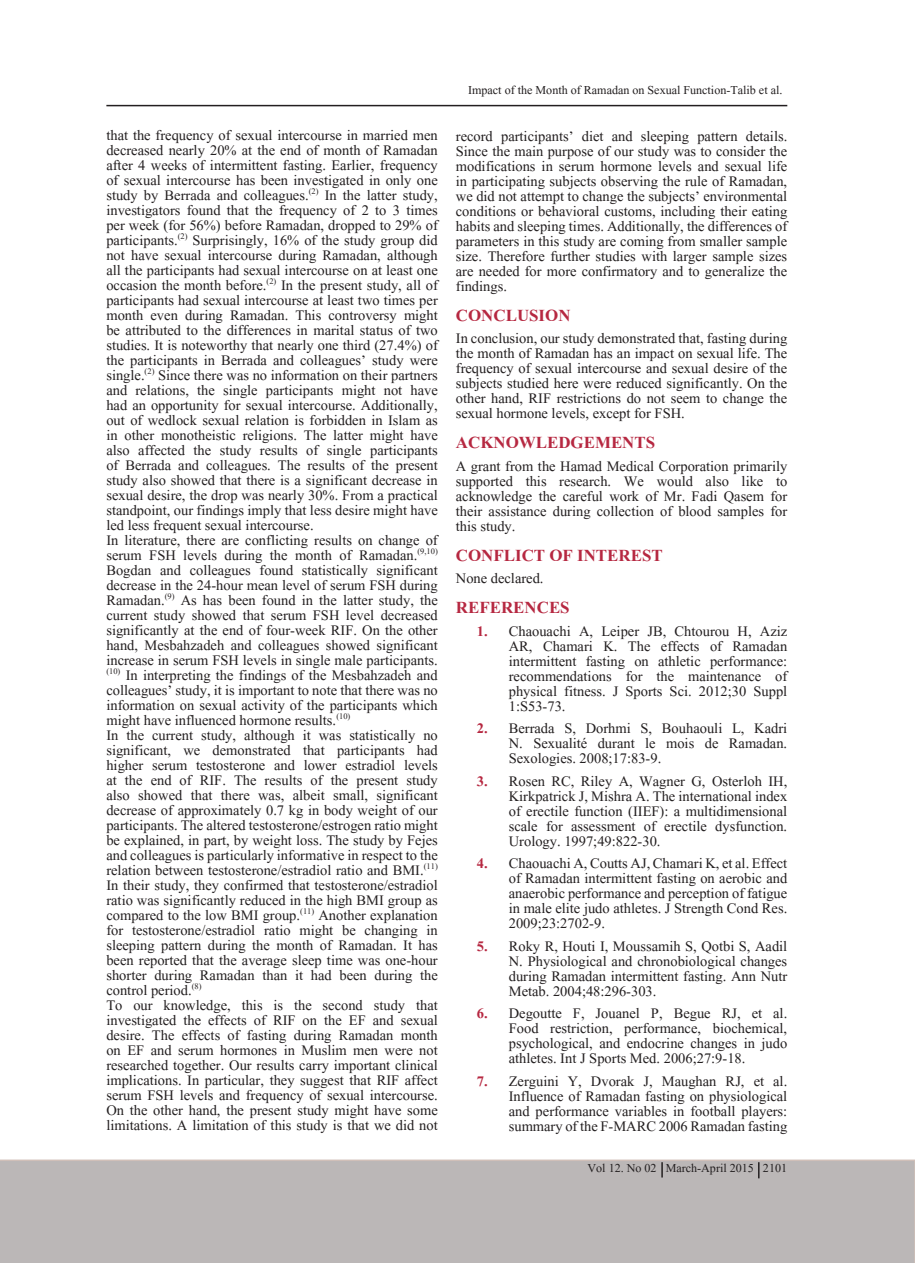
<style>
.page{position:relative;width:915px;height:1263px;background:#fff}
.page>*{position:absolute;margin:0;border:0;box-sizing:border-box;transform-origin:0 0}
.t1{font:700 21px "Aparajita";color:#b62841}
.t2{font:18px/15px "Aparajita";color:#231f20;text-align:justify}
.t3{font:15px "Aparajita";color:#231f20}
.s1{font-weight:700;color:#b62841}
</style>
<div class="page">
<hr style="left:106px;top:105px;width:681px;height:1px;background:#231f20">
<div style="left:0;top:1159px;width:914px;height:104px;background:#bbb7b7"></div>
<svg style="left:754px;top:1162px;width:5px;height:16px"></svg>
<svg style="left:657px;top:1162px;width:5px;height:16px"></svg>
<p class="t2" style="left:106px;top:129px;width:333px">that the frequency of sexual intercourse in married men decreased nearly 20% at the end of month of Ramadan after 4 weeks of intermittent fasting. Earlier, frequency of sexual intercourse has been investigated in only one study by Berrada and colleagues.<sup>(2)</sup> In the latter study, investigators found that the frequency of 2 to 3 times per week (for 56%) before Ramadan, dropped to 29% of participants.<sup>(2)</sup> Surprisingly, 16% of the study group did not have sexual intercourse during Ramadan, although all the participants had sexual intercourse on at least one occasion the month before.<sup>(2)</sup> In the present study, all of participants had sexual intercourse at least two times per month even during Ramadan. This controversy might be attributed to the differences in marital status of two studies. It is noteworthy that nearly one third (27.4%) of the participants in Berrada and colleagues’ study were single.<sup>(2)</sup> Since there was no information on their partners and relations, the single participants might not have had an opportunity for sexual intercourse. Additionally, out of wedlock sexual relation is forbidden in Islam as in other monotheistic religions. The latter might have also affected the study results of single participants of Berrada and colleagues. The results of the present study also showed that there is a significant decrease in sexual desire, the drop was nearly 30%. From a practical standpoint, our findings imply that less desire might have led less frequent sexual intercourse.</p>
<p class="t2" style="left:106px;top:534px;width:333px">In literature, there are conflicting results on change of serum FSH levels during the month of Ramadan.<sup>(9,10)<br></sup>Bogdan and colleagues found statistically significant decrease in the 24-hour mean level of serum FSH during Ramadan.<sup>(9)</sup> As has been found in the latter study, the current study showed that serum FSH level decreased significantly at the end of four-week RIF. On the other hand, Mesbahzadeh and colleagues showed significant increase in serum FSH levels in single male participants. <sup>(10)</sup> In interpreting the findings of the Mesbahzadeh and colleagues’ study, it is important to note that there was no information on sexual activity of the participants which might have influenced hormone results.<sup>(10)</sup></p>
<p class="t2" style="left:106px;top:729px;width:333px">In the current study, although it was statistically no significant, we demonstrated that participants had higher serum testosterone and lower estradiol levels at the end of RIF. The results of the present study also showed that there was, albeit small, significant decrease of approximately 0.7 kg in body weight of our participants. The altered testosterone/estrogen ratio might be explained, in part, by weight loss. The study by Fejes and colleagues is particularly informative in respect to the relation between testosterone/estradiol ratio and BMI.<sup>(11)<br></sup>In their study, they confirmed that testosterone/estradiol ratio was significantly reduced in the high BMI group as compared to the low BMI group.<sup>(11)</sup> Another explanation for testosterone/estradiol ratio might be changing in sleeping pattern during the month of Ramadan. It has been reported that the average sleep time was one-hour shorter during Ramadan than it had been during the control period.<sup>(8)</sup></p>
<p class="t2" style="left:106px;top:999px;width:333px">To our knowledge, this is the second study that investigated the effects of RIF on the EF and sexual desire. The effects of fasting during Ramadan month on EF and serum hormones in Muslim men were not researched together. Our results carry important clinical implications. In particular, they suggest that RIF affect serum FSH levels and frequency of sexual intercourse.<br>On the other hand, the present study might have some limitations. A limitation of this study is that we did not</p>
<p class="t3" style="left:468px;top:83px;width:316px">Impact of the Month of Ramadan on Sexual Function-Talib et al.</p>
<p class="t2" style="left:455px;top:130px;width:333px">record participants’ diet and sleeping pattern details.<br>Since the main purpose of our study was to consider the modifications in serum hormone levels and sexual life in participating subjects observing the rule of Ramadan, we did not attempt to change the subjects’ environmental conditions or behavioral customs, including their eating habits and sleeping times. Additionally, the differences of parameters in this study are coming from smaller sample size. Therefore further studies with larger sample sizes are needed for more confirmatory and to generalize the findings.</p>
<p class="t1" style="left:455px;top:305px;width:116px">CONCLUSION</p>
<p class="t2" style="left:455px;top:333px;width:333px">In conclusion, our study demonstrated that, fasting during the month of Ramadan has an impact on sexual life. The frequency of sexual intercourse and sexual desire of the subjects studied here were reduced significantly. On the other hand, RIF restrictions do not seem to change the sexual hormone levels, except for FSH.</p>
<p class="t1" style="left:455px;top:433px;width:201px">ACKNOWLEDGEMENTS</p>
<p class="t2" style="left:455px;top:460px;width:333px">A grant from the Hamad Medical Corporation primarily supported this research. We would also like to acknowledge the careful work of Mr. Fadi Qasem for their assistance during collection of blood samples for this study.</p>
<p class="t1" style="left:455px;top:545px;width:208px">CONFLICT OF INTEREST</p>
<p class="t2" style="left:455px;top:573px;width:89px">None declared.</p>
<p class="t1" style="left:455px;top:598px;width:115px">REFERENCES</p>
<p class="t2" style="left:508px;top:625px;width:280px;text-indent:-32px"><span class="s1">1.</span> Chaouachi A, Leiper JB, Chtourou H, Aziz AR, Chamari K. The effects of Ramadan intermittent fasting on athletic performance: recommendations for the maintenance of physical fitness. J Sports Sci. 2012;30 Suppl 1:S53-73.</p>
<p class="t2" style="left:508px;top:723px;width:280px;text-indent:-32px"><span class="s1">2.</span> Berrada S, Dorhmi S, Bouhaouli L, Kadri N. Sexualité durant le mois de Ramadan.<br>Sexologies. 2008;17:83-9.</p>
<p class="t2" style="left:508px;top:775px;width:280px;text-indent:-32px"><span class="s1">3.</span> Rosen RC, Riley A, Wagner G, Osterloh IH, Kirkpatrick J, Mishra A. The international index of erectile function (IIEF): a multidimensional scale for assessment of erectile dysfunction.<br>Urology. 1997;49:822-30.</p>
<p class="t2" style="left:508px;top:858px;width:280px;text-indent:-32px"><span class="s1">4.</span> Chaouachi A, Coutts AJ, Chamari K, et al. Effect of Ramadan intermittent fasting on aerobic and anaerobic performance and perception of fatigue in male elite judo athletes. J Strength Cond Res.<br>2009;23:2702-9.</p>
<p class="t2" style="left:508px;top:940px;width:280px;text-indent:-32px"><span class="s1">5.</span> Roky R, Houti I, Moussamih S, Qotbi S, Aadil N. Physiological and chronobiological changes during Ramadan intermittent fasting. Ann Nutr Metab. 2004;48:296-303.</p>
<p class="t2" style="left:508px;top:1008px;width:280px;text-indent:-32px"><span class="s1">6.</span> Degoutte F, Jouanel P, Begue RJ, et al.<br>Food restriction, performance, biochemical, psychological, and endocrine changes in judo athletes. Int J Sports Med. 2006;27:9-18.</p>
<p class="t2" style="left:508px;top:1075px;width:280px;text-indent:-32px"><span class="s1">7.</span> Zerguini Y, Dvorak J, Maughan RJ, et al.<br>Influence of Ramadan fasting on physiological and performance variables in football players: summary of the F-MARC 2006 Ramadan fasting</p>
<p class="t3" style="left:584px;top:1159px;width:201px">Vol 12. No 02 March-April 2015 1995</p>
<p class="t3" style="left:587px;top:1160px;width:201px">Vol 12. No 02 March-April 2015 2101</p>
</div>
